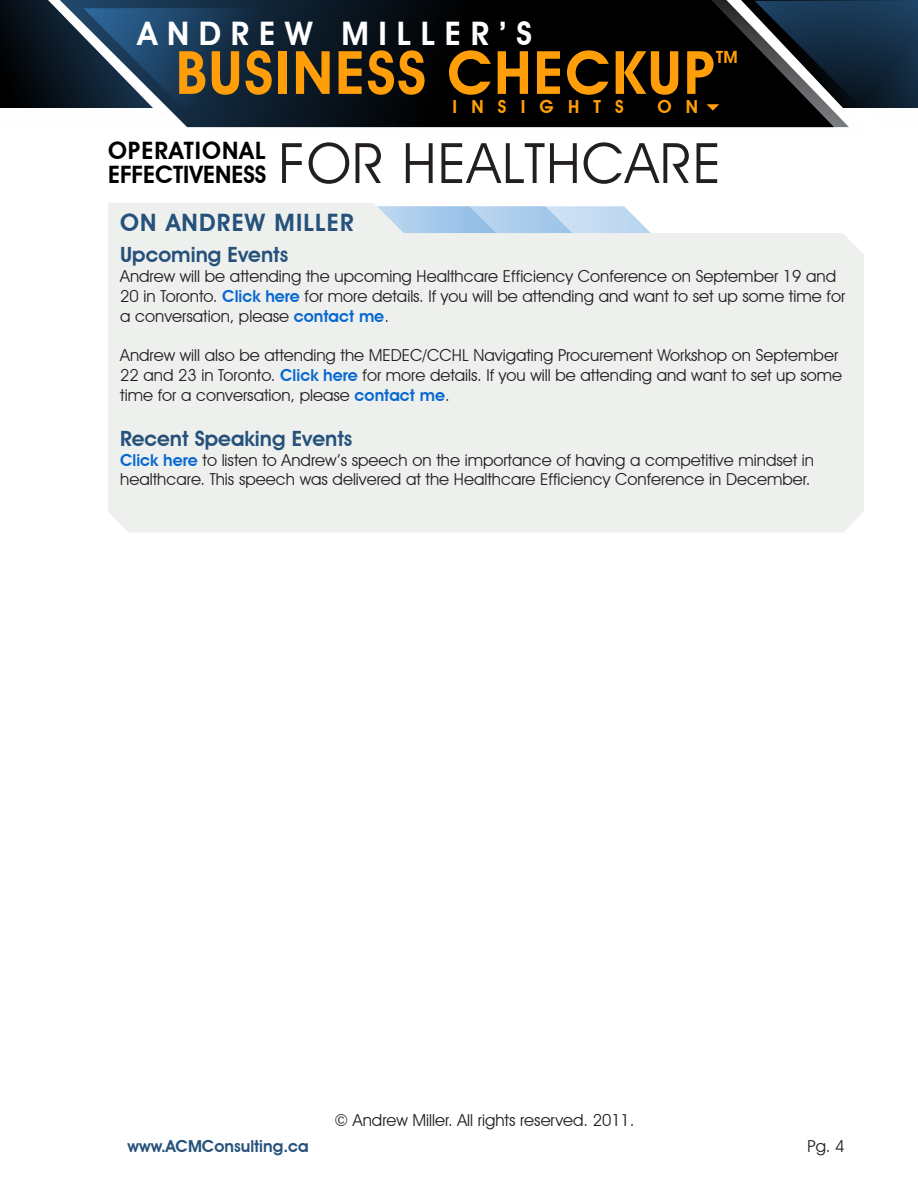
<style>
.page{position:relative;width:918px;height:1188px;background:#fff}
.page>*{position:absolute;margin:0;border:0;box-sizing:border-box;transform-origin:0 0}
.t1{font:600 60px "Avant Garde IT Cby BT";letter-spacing:.03em;color:#ff9e08}
.t2{font:55.95px "Avant Garde IT Cby BT";letter-spacing:.025em;color:#231f20}
.t3{font:600 32.4px "Avant Garde IT Cby BT";letter-spacing:.3em;color:#fff}
.t4{font:600 24px "Avant Garde IT Cby BT";letter-spacing:.05em;color:#25517a}
.t5{font:600 24px "Avant Garde IT Cby BT";color:#000}
.t6{font:600 24px "Avant Garde IT Cby BT";letter-spacing:.045em;color:#000}
.t7{font:600 21px "Avant Garde IT Cby BT";color:#25517a}
.t8{font:600 18px "Avant Garde IT Cby BT";letter-spacing:.79em;color:#ff9e08}
.t9{font:600 16.8px "Avant Garde IT Cby BT";color:#ff9e08}
.t10{font:16.5px/19.8px "Avant Garde IT Cby BT";color:#231f20}
.t11{font:600 16.5px "Avant Garde IT Cby BT";color:#25517a}
.s1{font-weight:600;color:#0768d1}
</style>
<div class="page">
<svg style="left:0;top:0;width:60px;height:108px;background:#091118"></svg>
<svg style="left:60px;top:0;width:674px;height:108px;background:#15222e"></svg>
<svg style="left:83px;top:8px;width:766px;height:120px;background:#131c25"></svg>
<svg style="left:741px;top:0;width:177px;height:127px;background:#313f4c"></svg>
<svg style="left:707px;top:104px;width:12px;height:7px"></svg>
<div style="left:108px;top:203px;width:756px;height:329px;background:#eef0ee"></div>
<p class="t3" style="left:138px;top:14px;width:396px">ANDREW MILLER’S</p>
<p class="t1" style="left:176px;top:37px;width:540px">BUSINESS CHECKUP</p>
<p class="t9" style="left:716px;top:47px;width:23px">TM</p>
<p class="t8" style="left:453px;top:95px;width:173px">INSIGHTS</p>
<p class="t8" style="left:658px;top:95px;width:42px">O N</p>
<p class="t6" style="left:108px;top:136px;width:159px">OPERATIONAL</p>
<p class="t5" style="left:108px;top:160px;width:160px">EFFECTIVENESS</p>
<p class="t2" style="left:278px;top:129px;width:444px">FOR HEALTHCARE</p>
<p class="t4" style="left:120px;top:208px;width:235px">ON ANDREW MILLER</p>
<p class="t7" style="left:120px;top:242px;width:170px">Upcoming Events</p>
<p class="t10" style="left:120px;top:266px;width:726px">Andrew will be attending the upcoming Healthcare Efficiency Conference on September 19 and<br>20 in Toronto. <span class="s1">Click here</span> for more details. If you will be attending and want to set up some time for a conversation, please <span class="s1">contact me</span>.</p>
<p class="t10" style="left:120px;top:345px;width:724px">Andrew will also be attending the MEDEC/CCHL Navigating Procurement Workshop on September<br>22 and 23 in Toronto. <span class="s1">Click here</span> for more details. If you will be attending and want to set up some time for a conversation, please <span class="s1">contact me</span>.</p>
<p class="t7" style="left:120px;top:426px;width:234px">Recent Speaking Events</p>
<p class="t10" style="left:120px;top:450px;width:695px"><span class="s1">Click here</span> to listen to Andrew’s speech on the importance of having a competitive mindset in healthcare. This speech was delivered at the Healthcare Efficiency Conference in December.</p>
<p class="t10" style="left:335px;top:1110px;width:302px">© Andrew Miller. All rights reserved. 2011.</p>
<p class="t11" style="left:128px;top:1136px;width:183px">www.ACMConsulting.ca</p>
<p class="t10" style="left:807px;top:1136px;width:38px">Pg. 4</p>
</div>
